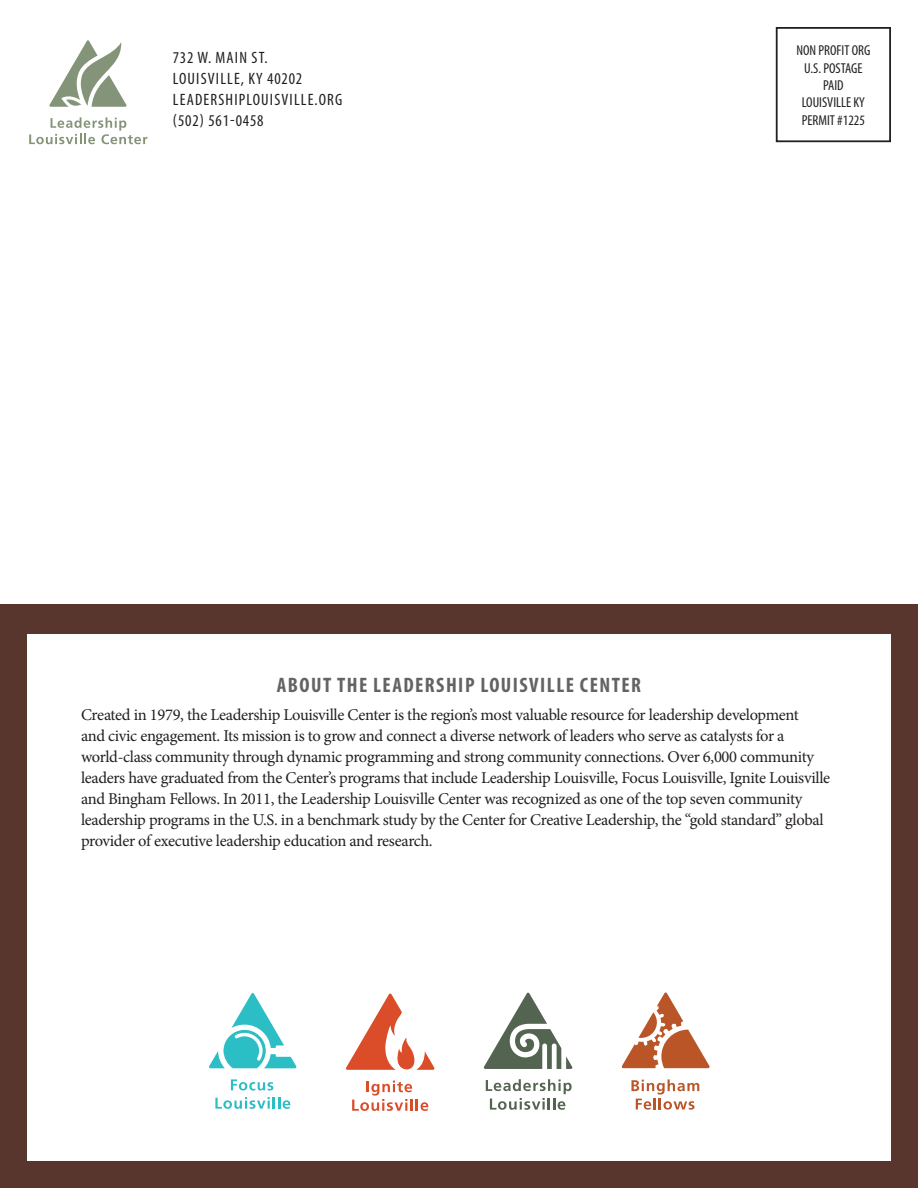
<style>
.page{position:relative;width:918px;height:1188px;background:#fff}
.page>*{position:absolute;margin:0;border:0;box-sizing:border-box;transform-origin:0 0}
.t1{font:700 condensed 21px "Myriad Pro";letter-spacing:.07em;color:#636366}
.t2{font:16.5px/21px "Minion Pro";letter-spacing:-.02em;color:#231f20}
.t3{font:condensed 16.5px/21px "Myriad Pro";letter-spacing:.07em;color:#231f20}
.t4{font:condensed 14.4px/17.2px "Myriad Pro";color:#231f20}
</style>
<div class="page">
<div style="left:0;top:605px;width:918px;height:583px;background:#58352d"></div>
<div style="left:27px;top:634px;width:864px;height:527px;background:#fff"></div>
<svg style="left:622px;top:993px;width:88px;height:75px"></svg>
<svg style="left:631px;top:1079px;width:68px;height:31px"></svg>
<svg style="left:209px;top:993px;width:87px;height:75px"></svg>
<svg style="left:231px;top:1079px;width:42px;height:12px"></svg>
<svg style="left:215px;top:1097px;width:75px;height:12px"></svg>
<svg style="left:346px;top:994px;width:89px;height:76px"></svg>
<svg style="left:352px;top:1081px;width:76px;height:30px"></svg>
<svg style="left:484px;top:993px;width:88px;height:76px"></svg>
<svg style="left:486px;top:1079px;width:86px;height:31px"></svg>
<svg style="left:49px;top:40px;width:78px;height:67px"></svg>
<svg style="left:29px;top:117px;width:118px;height:27px"></svg>
<div style="left:776px;top:27px;width:115px;height:115px;border:2px solid #231f20"></div>
<p class="t3" style="left:173px;top:47px;width:171px">732 W. MAIN ST.<br>LOUISVILLE, KY 40202<br>LEADERSHIPLOUISVILLE.ORG (502) 561-0458</p>
<p class="t4" style="left:804px;top:42px;width:55px;text-indent:-8px">NON PROFITORG<br>U.S. POSTAGE</p>
<p class="t4" style="left:802px;top:76px;width:65px;text-align:center">PAID<br>LOUISVILLE KY<br>PERMIT #1225</p>
<p class="t1" style="left:277px;top:672px;width:366px">ABOUT THE LEADERSHIP LOUISVILLE CENTER</p>
<p class="t2" style="left:81px;top:704px;width:751px">Created in 1979, the Leadership Louisville Center is the region’s most valuable resource for leadership development<br>and civic engagement. Its mission is to grow and connect a diverse network of leaders who serve as catalysts for a world-class community through dynamic programming and strong community connections. Over 6,000 community leaders have graduated from the Center’s programs that include Leadership Louisville, Focus Louisville, Ignite Louisville and Bingham Fellows. In 2011, the Leadership Louisville Center was recognized as one of the top seven community leadership programs in the U.S. in a benchmark study by the Center for Creative Leadership, the “gold standard” global provider of executive leadership education and research.</p>
</div>
